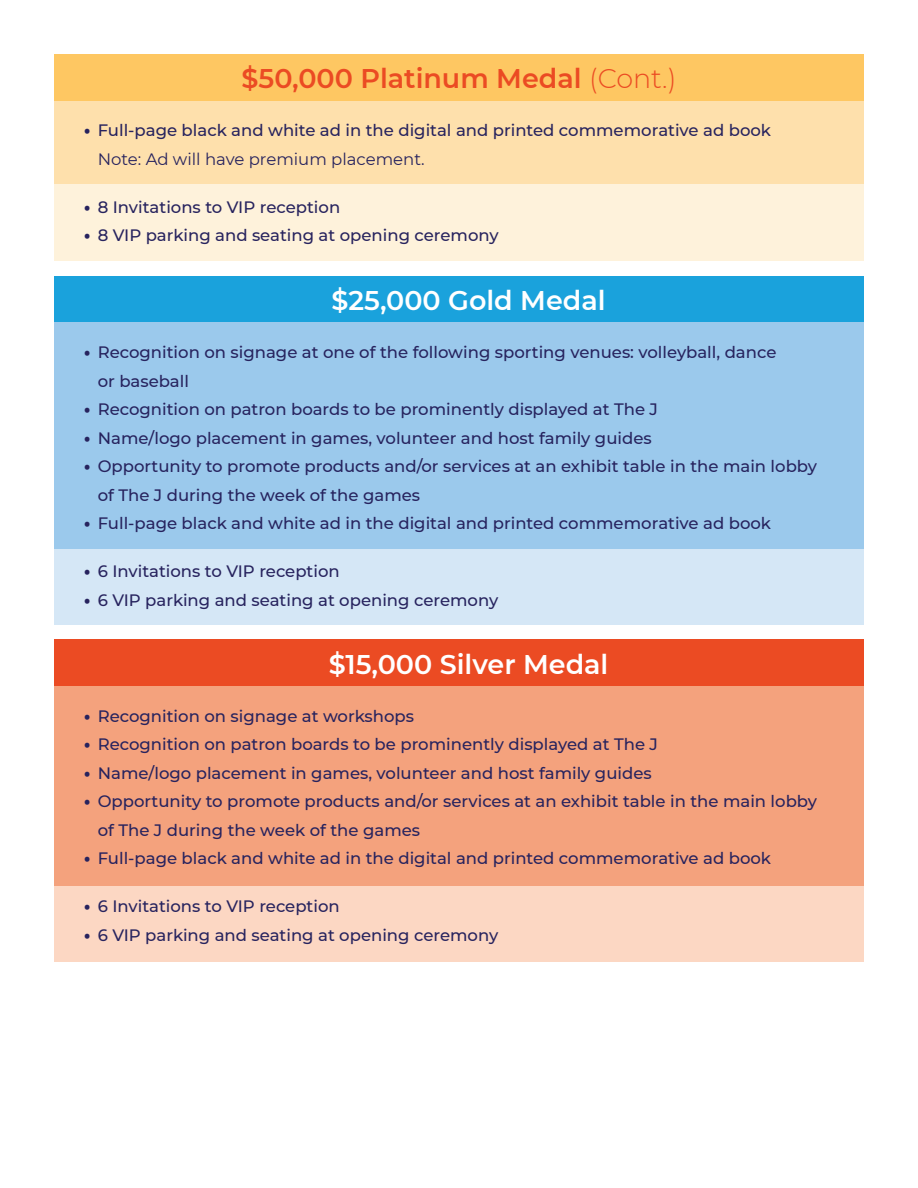
<style>
.page{position:relative;width:918px;height:1188px;background:#fff}
.page>*{position:absolute;margin:0;border:0;box-sizing:border-box;transform-origin:0 0}
.t1{font:600 27px "Montserrat";color:#fff}
.t2{font:600 27px "Montserrat";color:#eb4b23}
.t3{font:500 16.5px/28.5px "Montserrat";color:#27235e}
.s1{font-weight:300}
.s2{font-family:"Source Sans Pro";font-weight:700;font-size:18px}
.s3{font-weight:400}
</style>
<div class="page">
<div style="left:54px;top:183px;width:810px;height:78px;background:#fef2db"></div>
<div style="left:54px;top:547px;width:810px;height:78px;background:#d5e7f6"></div>
<div style="left:54px;top:885px;width:810px;height:77px;background:#fcd7c3"></div>
<div style="left:54px;top:54px;width:810px;height:48px;background:#fec762"></div>
<div style="left:54px;top:101px;width:810px;height:83px;background:#fee0ac"></div>
<div style="left:54px;top:276px;width:810px;height:48px;background:#1aa2dc"></div>
<div style="left:54px;top:640px;width:810px;height:48px;background:#eb4b23"></div>
<div style="left:54px;top:323px;width:810px;height:226px;background:#9bc9ec"></div>
<div style="left:54px;top:686px;width:810px;height:200px;background:#f4a27d"></div>
<p class="t2" style="left:242px;top:60px;width:436px">$50,000 Platinum Medal <span class="s1">(Cont.)</span></p>
<p class="t3" style="left:98px;top:115px;width:675px;text-indent:-14px"><span class="s2">•</span> Full-page black and white ad in the digital and printed commemorative ad book<br><span class="s3">Note: Ad will have premium placement.</span></p>
<p class="t3" style="left:84px;top:192px;width:257px"><span class="s2">•</span> 8 Invitations to VIP reception</p>
<p class="t3" style="left:84px;top:220px;width:416px"><span class="s2">•</span> 8 VIP parking and seating at opening ceremony</p>
<p class="t1" style="left:332px;top:282px;width:276px">$25,000 Gold Medal</p>
<p class="t3" style="left:98px;top:337px;width:680px;text-indent:-14px"><span class="s2">•</span> Recognition on signage at one of the following sporting venues: volleyball, dance or baseball</p>
<p class="t3" style="left:84px;top:394px;width:575px"><span class="s2">•</span> Recognition on patron boards to be prominently displayed at The J</p>
<p class="t3" style="left:84px;top:423px;width:569px"><span class="s2">•</span> Name/logo placement in games, volunteer and host family guides</p>
<p class="t3" style="left:98px;top:451px;width:721px;text-indent:-14px"><span class="s2">•</span> Opportunity to promote products and/or services at an exhibit table in the main lobby of The J during the week of the games</p>
<p class="t3" style="left:84px;top:508px;width:688px"><span class="s2">•</span> Full-page black and white ad in the digital and printed commemorative ad book</p>
<p class="t3" style="left:84px;top:556px;width:257px"><span class="s2">•</span> 6 Invitations to VIP reception</p>
<p class="t3" style="left:84px;top:585px;width:416px"><span class="s2">•</span> 6 VIP parking and seating at opening ceremony</p>
<p class="t1" style="left:329px;top:645px;width:281px">$15,000 Silver Medal</p>
<p class="t3" style="left:84px;top:701px;width:331px"><span class="s2">•</span> Recognition on signage at workshops</p>
<p class="t3" style="left:84px;top:729px;width:575px"><span class="s2">•</span> Recognition on patron boards to be prominently displayed at The J</p>
<p class="t3" style="left:84px;top:758px;width:569px"><span class="s2">•</span> Name/logo placement in games, volunteer and host family guides</p>
<p class="t3" style="left:98px;top:786px;width:721px;text-indent:-14px"><span class="s2">•</span> Opportunity to promote products and/or services at an exhibit table in the main lobby of The J during the week of the games</p>
<p class="t3" style="left:84px;top:843px;width:688px"><span class="s2">•</span> Full-page black and white ad in the digital and printed commemorative ad book</p>
<p class="t3" style="left:84px;top:891px;width:257px"><span class="s2">•</span> 6 Invitations to VIP reception</p>
<p class="t3" style="left:84px;top:920px;width:416px"><span class="s2">•</span> 6 VIP parking and seating at opening ceremony</p>
</div>
